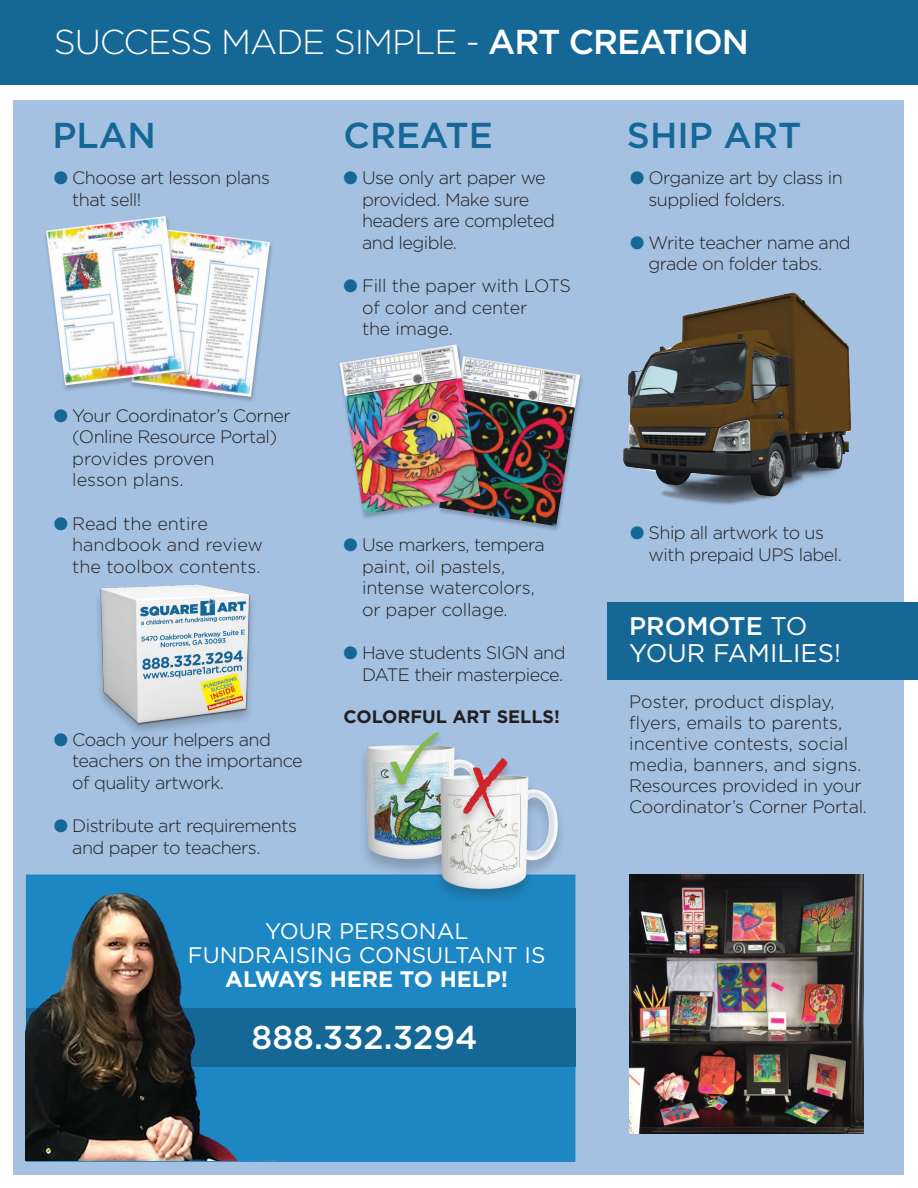
<style>
.page{position:relative;width:918px;height:1188px;background:#fff}
.page>*{position:absolute;margin:0;border:0;box-sizing:border-box;transform-origin:0 0}
.t1{font:300 45px "Gotham";letter-spacing:-.03em;color:#fff}
.t2{font:500 36px "Gotham";color:#156796}
.t3{font:300 34.5px "Gotham";letter-spacing:-.03em;color:#fff}
.t4{font:500 34.5px "Gotham";letter-spacing:-.03em;color:#fff}
.t5{font:500 33px "Gotham";color:#fff}
.t6{font:25.5px/27px "Gotham";color:#fff}
.t7{font:22.5px/24px "Gotham";color:#fff;text-align:center}
.t8{font:700 22.5px "Gotham";color:#fff}
.t9{font:300 18px/21.6px "Gotham";letter-spacing:-.03em;color:#231f20}
.t10{font:300 18px/21px "Gotham";color:#231f20}
.t11{font:300 18px/21.6px "Gotham";letter-spacing:-.01em;color:#231f20}
.t12{font:700 18px "Gotham";color:#231f20}
.s1{font-size:45px}
.s2{color:#156796}
.s3{font-weight:500}
</style>
<div class="page">
<div style="left:14px;top:100px;width:890px;height:1074px;background:#a4c1e2"></div>
<div style="left:26px;top:875px;width:549px;height:287px;background:#1d87c3"></div>
<img style="left:98px;top:584px;width:155px;height:148px">
<div style="left:26px;top:1008px;width:549px;height:58px;background:#156796"></div>
<div style="left:0;top:0;width:918px;height:85px;background:#156796"></div>
<div style="left:129px;top:228px;width:145px;height:175px;background:#231f20;opacity:.29"></div>
<img style="left:131px;top:228px;width:139px;height:169px">
<div style="left:44px;top:216px;width:145px;height:176px;background:#231f20;opacity:.29"></div>
<img style="left:46px;top:216px;width:139px;height:169px">
<img style="left:324px;top:745px;width:73px;height:146px">
<svg style="left:386px;top:732px;width:53px;height:58px"></svg>
<img style="left:397px;top:738px;width:179px;height:184px">
<div style="left:457px;top:758px;width:57px;height:71px;background:#231f20;opacity:.25"></div>
<svg style="left:462px;top:757px;width:46px;height:61px;background:#d2aeb6"></svg>
<img style="left:623px;top:292px;width:229px;height:213px">
<div style="left:608px;top:602px;width:310px;height:78px;background:#156796"></div>
<div style="left:437px;top:356px;width:147px;height:177px;background:#231f20;opacity:.29"></div>
<img style="left:439px;top:356px;width:141px;height:170px">
<div style="left:337px;top:345px;width:148px;height:176px;background:#231f20;opacity:.29"></div>
<img style="left:340px;top:345px;width:140px;height:169px">
<img style="left:629px;top:875px;width:235px;height:259px">
<img style="left:26px;top:874px;width:250px;height:287px">
<h3 class="t4" style="left:316px;top:19px;width:434px"><span class="s1">SIMPLE</span> ART CREATION</h3>
<h1 class="t1" style="left:47px;top:15px;width:260px">WE KEEP IT</h1>
<h3 class="t3" style="left:54px;top:20px;width:428px">SUCCESS MADE SIMPLE -</h3>
<h2 class="t2" style="left:53px;top:112px;width:105px">PLAN</h2>
<h2 class="t2" style="left:343px;top:112px;width:151px">CREATE</h2>
<h2 class="t2" style="left:627px;top:112px;width:176px">SHIP ART</h2>
<p class="t9" style="left:72px;top:166px;width:199px;text-indent:-19px"><span class="s2">●</span> Choose art lesson plans that sell!</p>
<p class="t9" style="left:72px;top:404px;width:220px;text-indent:-19px"><span class="s2">●</span> Your Coordinator’s Corner (Online Resource Portal) provides proven<br>lesson plans.</p>
<p class="t10" style="left:72px;top:512px;width:192px;line-height:21.6px;text-indent:-19px"><span class="s2">●</span> Read the entire handbook and review the toolbox contents.</p>
<p class="t9" style="left:72px;top:728px;width:232px;text-indent:-19px"><span class="s2">●</span> Coach your helpers and teachers on the importance of quality artwork.</p>
<p class="t9" style="left:72px;top:814px;width:226px;text-indent:-19px"><span class="s2">●</span> Distribute art requirements and paper to teachers.</p>
<p class="t9" style="left:362px;top:166px;width:194px;text-indent:-19px"><span class="s2">●</span> Use only art paper we provided. Make sure headers are completed and legible.</p>
<p class="t11" style="left:362px;top:274px;width:211px;text-indent:-19px"><span class="s2">●</span> Fill the paper with LOTS of color and center<br>the image.</p>
<p class="t11" style="left:362px;top:533px;width:184px;text-indent:-19px"><span class="s2">●</span> Use markers, tempera paint, oil pastels, intense watercolors, or paper collage.</p>
<p class="t9" style="left:343px;top:641px;width:224px;text-align:right"><span class="s2">●</span> Have students SIGN and<br>DATE their masterpiece.</p>
<p class="t12" style="left:343px;top:704px;width:218px">COLORFUL ART SELLS!</p>
<p class="t7" style="left:188px;top:919px;width:359px">YOUR PERSONAL<br>FUNDRAISING CONSULTANT IS</p>
<p class="t8" style="left:225px;top:965px;width:284px">ALWAYS HERE TO HELP!</p>
<h3 class="t5" style="left:252px;top:1016px;width:227px">888.332.3294</h3>
<p class="t9" style="left:649px;top:166px;width:196px;text-indent:-19px"><span class="s2">●</span> Organize art by class in supplied folders.</p>
<p class="t9" style="left:630px;top:231px;width:222px;text-align:center"><span class="s2">●</span> Write teacher name and grade on folder tabs.</p>
<p class="t9" style="left:649px;top:522px;width:195px;text-indent:-19px"><span class="s2">●</span> Ship all artwork to us with prepaid UPS label.</p>
<h3 class="t6" style="left:629px;top:612px;width:213px"><span class="s3">PROMOTE</span> TO<br>YOUR FAMILIES!</h3>
<p class="t10" style="left:629px;top:690px;width:239px">Poster, product display, flyers, emails to parents, incentive contests, social media, banners, and signs.<br>Resources provided in your<br>Coordinator’s Corner Portal.</p>
</div>
